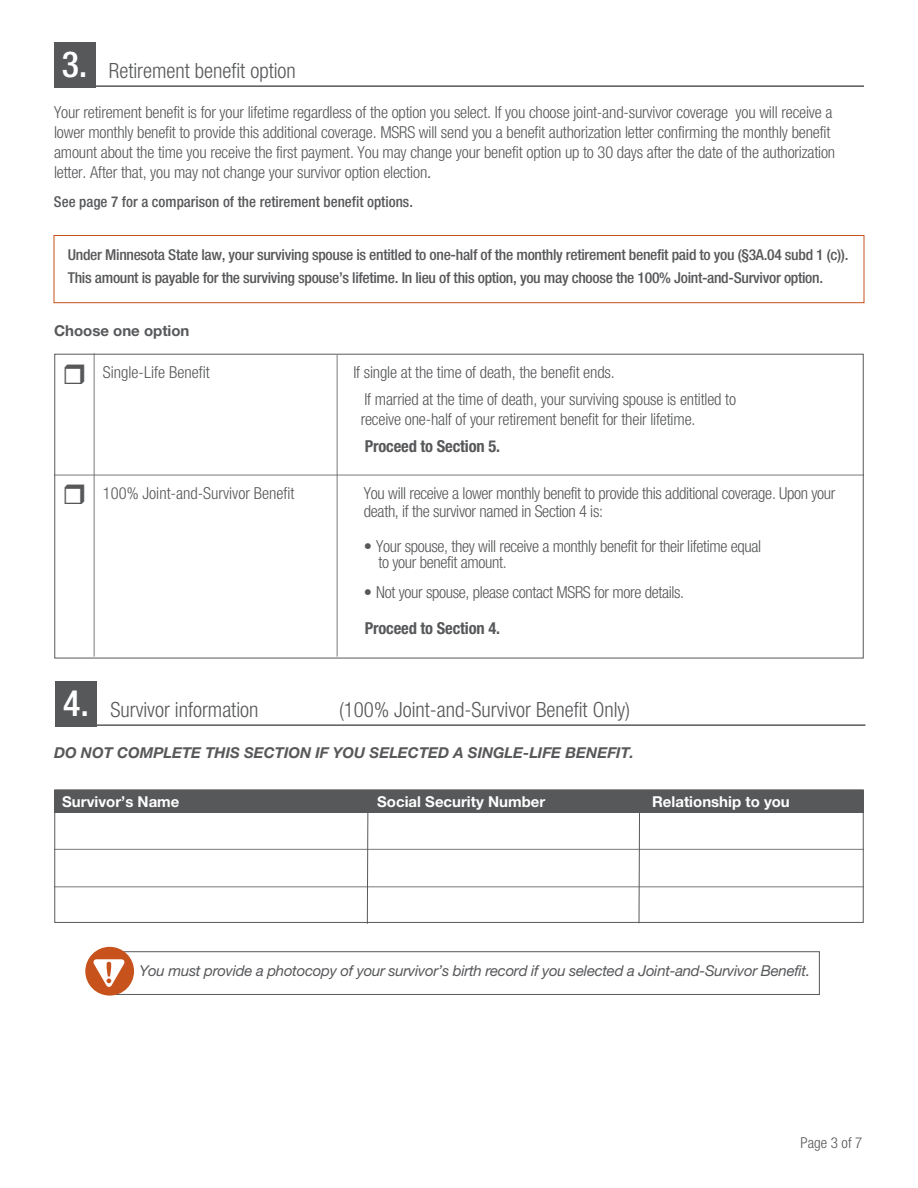
<style>
.page{position:relative;width:918px;height:1188px;background:#fff}
.page>*{position:absolute;margin:0;border:0;box-sizing:border-box;transform-origin:0 0}
.t1{font:500 condensed 36px "Helvetica Neue LT Std";color:#fff}
.t2{font:300 condensed 21px "Helvetica Neue LT Std";color:#57585a}
.t3{font:300 condensed 16.5px/19.8px "Helvetica Neue LT Std";letter-spacing:-.01em;color:#57585a}
.t4{font:700 condensed 16.5px "Helvetica Neue LT Std";letter-spacing:-.01em;color:#57585a}
.t5{font:500 condensed 15px/22.5px "Helvetica Neue LT Std";letter-spacing:-.02em;color:#57585a;scale:1.04 1}
.t6{font:italic 15px "Helvetica Neue LT Std";letter-spacing:-.02em;color:#57585a}
.t7{font:italic 700 15px "Helvetica Neue LT Std";color:#57585a}
.t8{font:500 condensed 15px "Helvetica Neue LT Std";color:#57585a}
.t9{font:700 15px "Helvetica Neue LT Std";color:#fff}
.t10{font:700 15px "Helvetica Neue LT Std";color:#57585a}
.t11{font:300 condensed 15px "Helvetica Neue LT Std";color:#57585a}
.s1{font-weight:400;font-stretch:normal;font-size:15px}
</style>
<div class="page">
<div style="left:54px;top:42px;width:41px;height:45px;background:#57585a"></div>
<hr style="left:94px;top:85px;width:770px;height:2px;background:#57585a">
<hr style="left:54px;top:475px;width:810px;height:1px;background:#57585a">
<hr style="left:94px;top:353px;width:1px;height:304px;background:#57585a">
<hr style="left:337px;top:355px;width:1px;height:302px;background:#57585a">
<div style="left:54px;top:235px;width:810px;height:68px;border:1px solid #c7521b"></div>
<div style="left:56px;top:681px;width:41px;height:45px;background:#57585a"></div>
<hr style="left:96px;top:724px;width:770px;height:2px;background:#57585a">
<div style="left:54px;top:789px;width:810px;height:134px;border:1px solid #57585a"></div>
<div style="left:54px;top:790px;width:810px;height:23px;background:#57585a"></div>
<svg style="left:638px;top:813px;width:2px;height:111px"></svg>
<svg style="left:367px;top:813px;width:2px;height:111px"></svg>
<hr style="left:54px;top:849px;width:810px;height:1px;background:#57585a">
<hr style="left:54px;top:886px;width:810px;height:1px;background:#57585a">
<div style="left:109px;top:951px;width:711px;height:44px;border:1px solid #57585a"></div>
<div style="left:86px;top:948px;width:47px;height:47px;background:#c7521b;border-radius:50%"></div>
<svg style="left:93px;top:959px;width:32px;height:28px"></svg>
<div style="left:85px;top:947px;width:49px;height:49px;border:2px solid #c7521b;border-radius:50%"></div>
<p class="t1" style="left:62px;top:43px;width:27px">3.</p>
<p class="t2" style="left:109px;top:58px;width:188px">Retirement benefit option</p>
<p class="t3" style="left:54px;top:103px;width:783px">Your retirement benefit is for your lifetime regardless of the option you select. If you choose joint-and-survivor coverage you will receive a lower monthly benefit to provide this additional coverage. MSRS will send you a benefit authorization letter confirming the monthly benefit amount about the time you receive the first payment. You may change your benefit option up to 30 days after the date of the authorization letter. After that, you may not change your survivor option election<span class="s1">.</span></p>
<p class="t8" style="left:54px;top:192px;width:360px">See page 7 for a comparison of the retirement benefit options.</p>
<p class="t5" style="left:68px;top:243px;width:752px">Under Minnesota State law, your surviving spouse is entitled to one-half of the monthly retirement benefit paid to you (§3A.04 subd 1 (c)).<br>This amount is payable for the surviving spouse’s lifetime. In lieu of this option, you may choose the 100% Joint-and-Survivor option.</p>
<p class="t10" style="left:54px;top:321px;width:137px">Choose one option</p>
<p class="t3" style="left:103px;top:362px;width:108px">Single-Life Benefit</p>
<p class="t3" style="left:353px;top:362px;width:263px">If single at the time of death, the benefit ends.</p>
<p class="t3" style="left:361px;top:389px;width:377px">If married at the time of death, your surviving spouse is entitled to receive one-half of your retirement benefit for their lifetime.</p>
<p class="t4" style="left:365px;top:436px;width:137px">Proceed to Section 5.</p>
<p class="t3" style="left:103px;top:483px;width:193px">100% Joint-and-Survivor Benefit</p>
<p class="t3" style="left:364px;top:484px;width:473px;line-height:18px">You will receive a lower monthly benefit to provide this additional coverage. Upon your death, if the survivor named in Section 4 is:</p>
<p class="t3" style="left:378px;top:538px;width:384px;line-height:16.5px;text-indent:-15px">• Your spouse, they will receive a monthly benefit for their lifetime equal to your benefit amount.</p>
<p class="t3" style="left:364px;top:583px;width:322px">• Not your spouse, please contact MSRS for more details.</p>
<p class="t4" style="left:365px;top:618px;width:137px">Proceed to Section 4.</p>
<p class="t1" style="left:63px;top:682px;width:27px">4.</p>
<p class="t2" style="left:110px;top:697px;width:150px">Survivor information</p>
<p class="t2" style="left:339px;top:697px;width:292px">(100% Joint-and-Survivor Benefit Only)</p>
<p class="t7" style="left:54px;top:744px;width:582px">DO NOT COMPLETE THIS SECTION IF YOU SELECTED A SINGLE-LIFE BENEFIT.</p>
<p class="t9" style="left:62px;top:793px;width:119px">Survivor’s Name</p>
<p class="t9" style="left:377px;top:793px;width:170px">Social Security Number</p>
<p class="t9" style="left:652px;top:793px;width:139px">Relationship to you</p>
<p class="t6" style="left:139px;top:961px;width:672px">You must provide a photocopy of your survivor’s birth record if you selected a Joint-and-Survivor Benefit.</p>
<p class="t11" style="left:801px;top:1134px;width:63px">Page 3 of 7</p>
</div>
